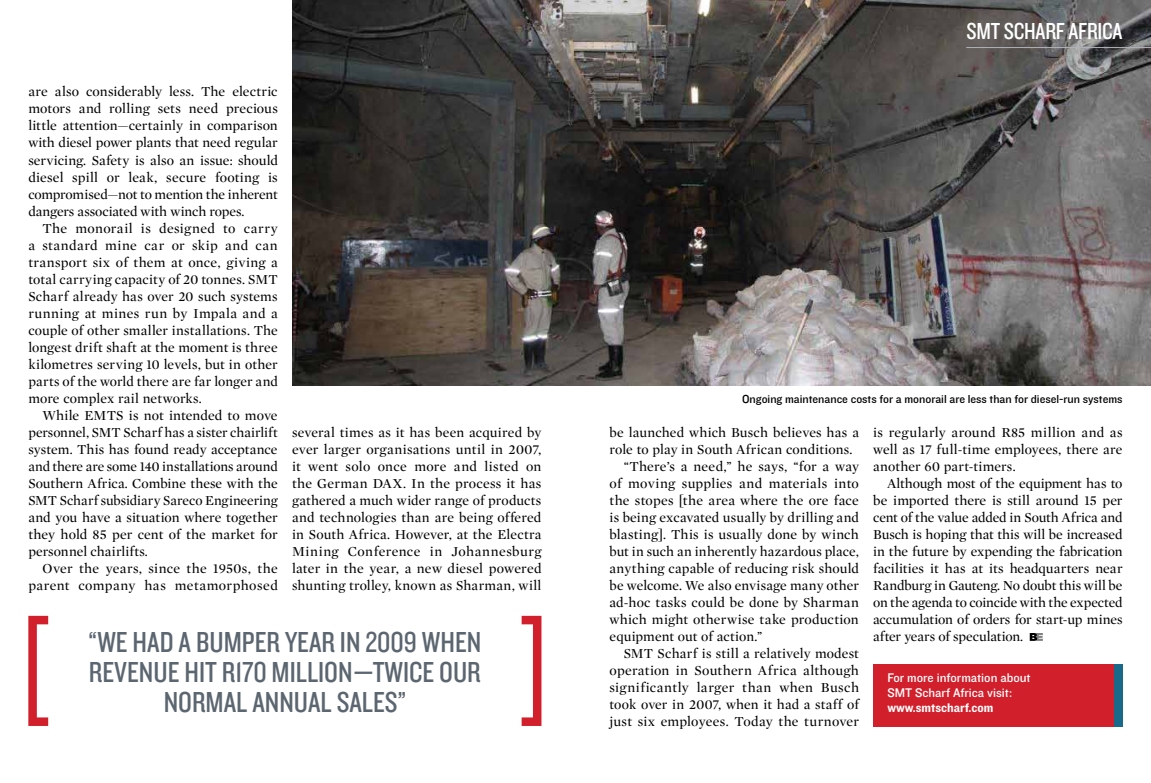
<style>
.page{position:relative;width:1151px;height:783px;background:#fff}
.page>*{position:absolute;margin:0;border:0;box-sizing:border-box;transform-origin:0 0}
.t1{font:30px/30px "Knockout HTF29 Junior Liteweight";color:#5c6670;text-align:center}
.t2{font:24px "Knockout HTF29 Junior Liteweight";letter-spacing:-.01em;color:#fff}
.t3{font:14px/17px "Mercury Display Roman";letter-spacing:.01em;color:#000;text-align:justify}
.t4{font:14px "Mercury Display Roman";letter-spacing:.03em;color:#000}
.t5{font:13px/15px "Knockout HTF31 Junior Middlewt";color:#fff}
.t6{font:13px "Knockout HTF51 Middleweight";color:#fff}
.t7{font:12px "Knockout HTF31 Junior Middlewt";color:#000}
</style>
<div class="page">
<img style="left:292px;top:0;width:859px;height:385px">
<svg style="left:28px;top:615px;width:20px;height:110px"></svg>
<svg style="left:522px;top:615px;width:19px;height:110px"></svg>
<svg style="left:1030px;top:633px;width:13px;height:7px"></svg>
<div style="left:873px;top:663px;width:250px;height:63px;background:#d1202c"></div>
<div style="left:1114px;top:663px;width:9px;height:63px;background:#19698a"></div>
<hr style="left:966px;top:47px;width:185px;height:1px;background:#adb3b8">
<h2 class="t2" style="left:966px;top:18px;width:158px">SMT SCHARF AFRICA</h2>
<p class="t3" style="left:28px;top:83px;width:251px">are also considerably less. The electric motors and rolling sets need precious little attention—certainly in comparison with diesel power plants that need regular servicing. Safety is also an issue: should diesel spill or leak, secure footing is compromised—not to mention the inherent dangers associated with winch ropes.</p>
<p class="t3" style="left:28px;top:219px;width:251px;text-indent:14px">The monorail is designed to carry a standard mine car or skip and can transport six of them at once, giving a total carrying capacity of 20 tonnes. SMT Scharf already has over 20 such systems running at mines run by Impala and a couple of other smaller installations. The longest drift shaft at the moment is three kilometres serving 10 levels, but in other parts of the world there are far longer and more complex rail networks.</p>
<p class="t3" style="left:28px;top:406px;width:251px;text-indent:14px">While EMTS is not intended to move personnel, SMT Scharf has a sister chairlift system. This has found ready acceptance and there are some 140 installations around Southern Africa. Combine these with the SMT Scharf subsidiary Sareco Engineering and you have a situation where together they hold 85 per cent of the market for personnel chairlifts.</p>
<p class="t3" style="left:28px;top:559px;width:251px;text-align:right">Over the years, since the 1950s, the parent company has metamorphosed</p>
<p class="t7" style="left:742px;top:392px;width:382px">Ongoing maintenance costs for a monorail are less than for diesel-run systems</p>
<p class="t3" style="left:873px;top:423px;width:251px">is regularly around R85 million and as well as 17 full-time employees, there are another 60 part-timers.</p>
<p class="t3" style="left:873px;top:474px;width:251px;text-indent:14px">Although most of the equipment has to be imported there is still around 15 per cent of the value added in South Africa and Busch is hoping that this will be increased in the future by expending the fabrication facilities it has at its headquarters near Randburg in Gauteng. No doubt this will be on the agenda to coincide with the expected accumulation of orders for start-up mines after years of speculation.</p>
<p class="t3" style="left:292px;top:423px;width:251px">several times as it has been acquired by ever larger organisations until in 2007, it went solo once more and listed on the German DAX. In the process it has gathered a much wider range of products and technologies than are being offered in South Africa. However, at the Electra Mining Conference in Johannesburg later in the year, a new diesel powered shunting trolley, known as Sharman, will</p>
<p class="t3" style="left:609px;top:423px;width:251px">be launched which Busch believes has a</p>
<p class="t3" style="left:609px;top:440px;width:245px">role to play in South African conditions.</p>
<p class="t3" style="left:624px;top:457px;width:237px">“There’s a need,” he says, “for a way</p>
<p class="t3" style="left:609px;top:474px;width:251px">of moving supplies and materials into</p>
<p class="t3" style="left:609px;top:491px;width:251px">the stopes [the area where the ore face</p>
<p class="t3" style="left:609px;top:508px;width:251px">is being excavated usually by drilling and</p>
<p class="t3" style="left:609px;top:525px;width:251px">blasting]. This is usually done by winch</p>
<p class="t3" style="left:609px;top:542px;width:251px">but in such an inherently hazardous place,</p>
<p class="t3" style="left:609px;top:559px;width:251px">anything capable of reducing risk should</p>
<p class="t3" style="left:609px;top:576px;width:251px">be welcome. We also envisage many other</p>
<p class="t3" style="left:609px;top:593px;width:251px">ad-hoc tasks could be done by Sharman</p>
<p class="t3" style="left:609px;top:610px;width:251px">which might otherwise take production</p>
<p class="t3" style="left:609px;top:627px;width:154px">equipment out of action.”</p>
<p class="t3" style="left:624px;top:644px;width:237px">SMT Scharf is still a relatively modest</p>
<p class="t3" style="left:609px;top:661px;width:251px">operation in Southern Africa although</p>
<p class="t4" style="left:609px;top:679px;width:251px">significantly larger than when Busch</p>
<p class="t3" style="left:609px;top:695px;width:251px">took over in 2007, when it had a staff of</p>
<p class="t3" style="left:609px;top:712px;width:251px">just six employees. Today the turnover</p>
<h1 class="t1" style="left:89px;top:627px;width:394px">“WE HAD A BUMPER YEAR IN 2009 WHEN<br>REVENUE HIT R170 MILLION—TWICE OUR<br>NORMAL ANNUAL SALES”</h1>
<p class="t5" style="left:887px;top:670px;width:145px">For more information about<br>SMT Scharf Africa visit:</p>
<p class="t6" style="left:887px;top:700px;width:108px">www.smtscharf.com</p>
</div>
